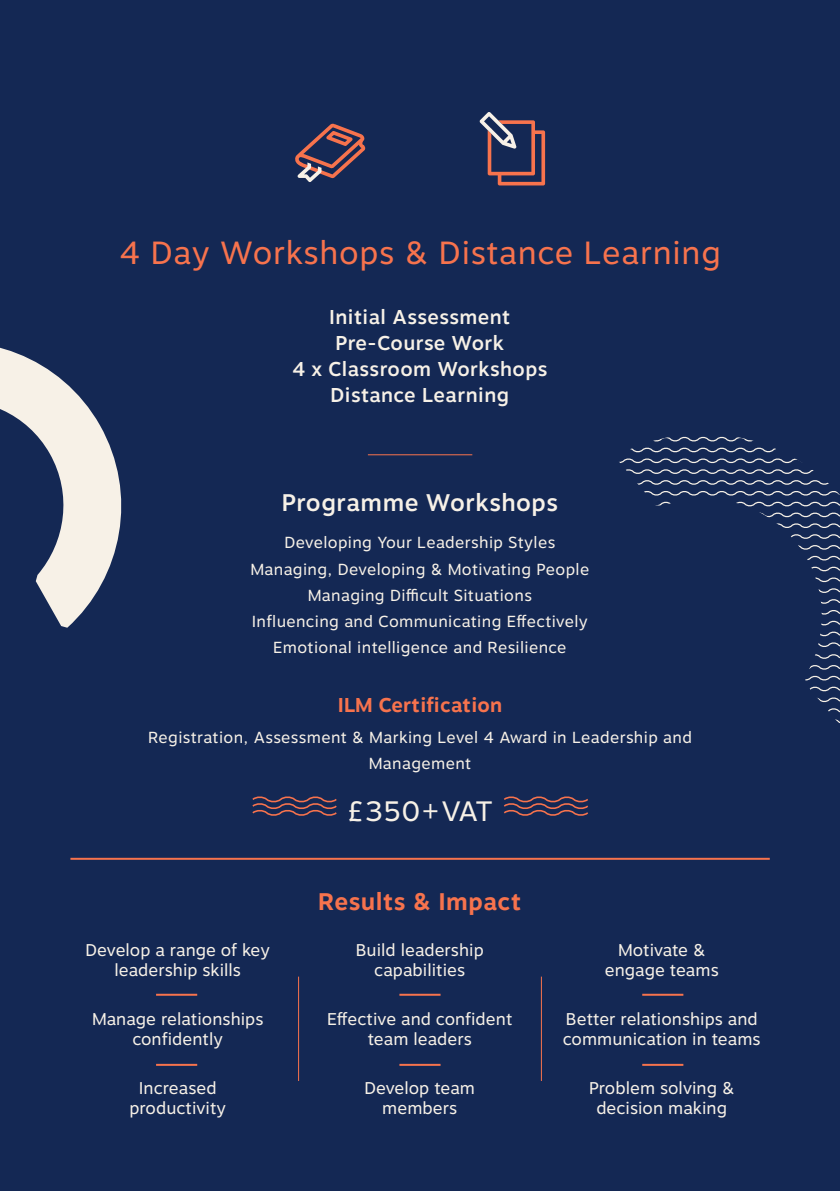
<style>
.page{position:relative;width:840px;height:1191px;background:#fff}
.page>*{position:absolute;margin:0;border:0;box-sizing:border-box;transform-origin:0 0}
.t1{font:32px "Motiva Sans";letter-spacing:.02em;color:#f7734d}
.t2{font:28px "Motiva Sans";letter-spacing:-.035em;color:#f7f1e7}
.t3{font:500 24px "Motiva Sans";letter-spacing:.02em;color:#f7f1e7}
.t4{font:700 24px "Motiva Sans";letter-spacing:.02em;color:#f7734d}
.t5{font:500 20px/26px "Motiva Sans";letter-spacing:.02em;color:#f7f1e7;text-align:center}
.t6{font:700 20px "Motiva Sans";letter-spacing:.01em;color:#f7734d}
.t7{font:17px/20px "Motiva Sans";color:#f7f1e7;text-align:center}
.t8{font:16px/26px "Motiva Sans";letter-spacing:.02em;color:#f7f1e7;text-align:center}
</style>
<div class="page">
<div style="left:0;top:0;width:839px;height:1191px;background:#142854"></div>
<svg style="left:479px;top:112px;width:65px;height:73px"></svg>
<svg style="left:295px;top:124px;width:70px;height:58px"></svg>
<svg style="left:619px;top:436px;width:220px;height:287px"></svg>
<svg style="left:0;top:347px;width:122px;height:280px"></svg>
<svg style="left:504px;top:796px;width:84px;height:20px"></svg>
<svg style="left:252px;top:796px;width:85px;height:20px"></svg>
<hr style="left:540px;top:976px;width:1px;height:105px;background:#f7734d">
<hr style="left:298px;top:976px;width:1px;height:105px;background:#f7734d">
<hr style="left:156px;top:993px;width:41px;height:2px;background:#f7734d">
<hr style="left:642px;top:993px;width:41px;height:2px;background:#f7734d">
<hr style="left:399px;top:993px;width:41px;height:2px;background:#f7734d">
<hr style="left:156px;top:1063px;width:41px;height:2px;background:#f7734d">
<hr style="left:642px;top:1063px;width:41px;height:2px;background:#f7734d">
<hr style="left:399px;top:1063px;width:41px;height:2px;background:#f7734d">
<hr style="left:367px;top:454px;width:105px;height:1px;background:#f7734d">
<hr style="left:70px;top:857px;width:699px;height:2px;background:#f7734d">
<h1 class="t1" style="left:119px;top:229px;width:603px">4 Day Workshops &amp; Distance Learning</h1>
<p class="t5" style="left:292px;top:304px;width:257px">Initial Assessment<br>Pre-Course Work<br>4 x Classroom Workshops<br>Distance Learning</p>
<h3 class="t3" style="left:281px;top:485px;width:277px">Programme Workshops</h3>
<p class="t8" style="left:250px;top:530px;width:340px">Developing Your Leadership Styles Managing, Developing &amp; Motivating People Managing Difficult Situations<br>Influencing and Communicating Effectively Emotional intelligence and Resilience</p>
<p class="t6" style="left:337px;top:690px;width:166px">ILM Certification</p>
<p class="t8" style="left:148px;top:725px;width:545px">Registration, Assessment &amp; Marking Level 4 Award in Leadership and<br>Management</p>
<h2 class="t2" style="left:346px;top:791px;width:148px">£350+VAT</h2>
<h3 class="t4" style="left:318px;top:883px;width:204px">Results &amp; Impact</h3>
<p class="t7" style="left:85px;top:940px;width:186px">Develop a range of key leadership skills</p>
<p class="t7" style="left:355px;top:940px;width:129px">Build leadership capabilities</p>
<p class="t7" style="left:604px;top:940px;width:115px">Motivate &amp; engage teams</p>
<p class="t7" style="left:92px;top:1009px;width:173px">Manage relationships confidently</p>
<p class="t7" style="left:327px;top:1009px;width:187px">Effective and confident team leaders</p>
<p class="t7" style="left:562px;top:1009px;width:199px;text-align:left">Better relationships and communication in teams</p>
<p class="t7" style="left:129px;top:1078px;width:98px">Increased productivity</p>
<p class="t7" style="left:364px;top:1078px;width:112px">Develop team members</p>
<p class="t7" style="left:588px;top:1078px;width:147px">Problem solving &amp; decision making</p>
</div>
